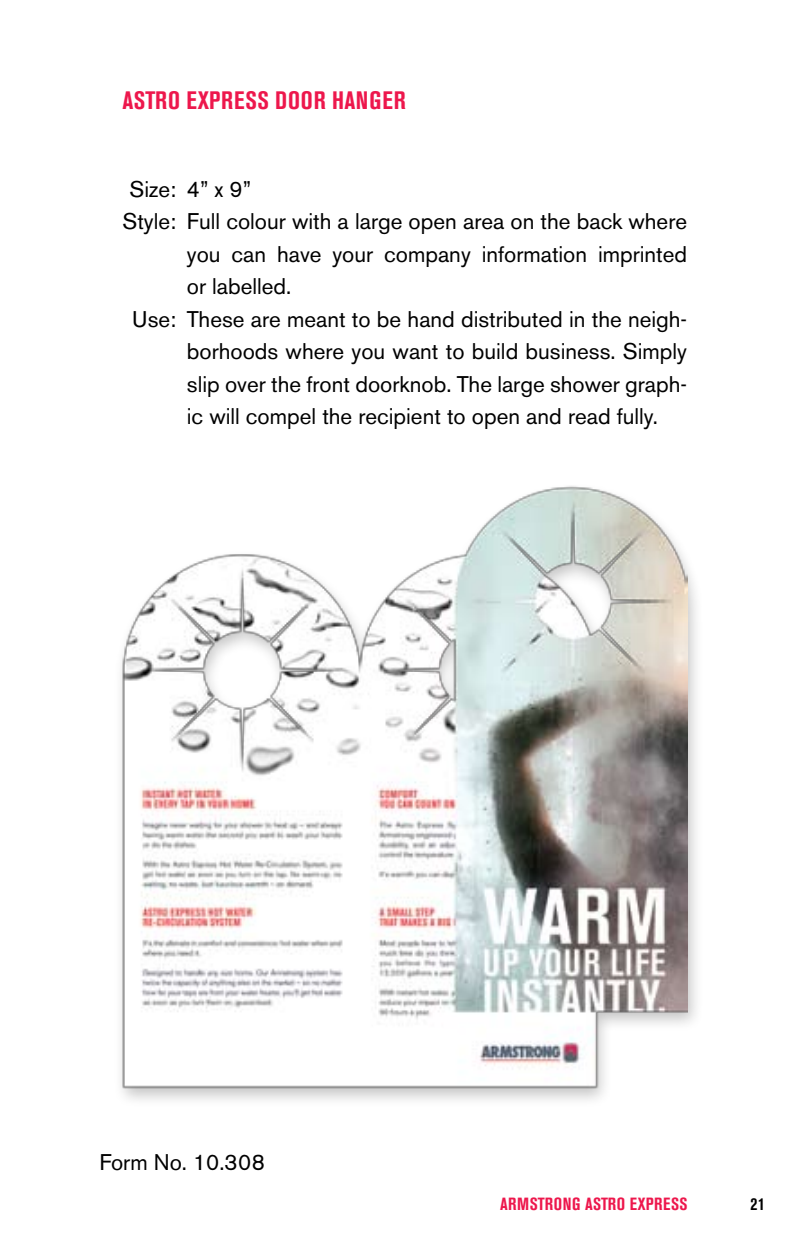
<style>
.page{position:relative;width:810px;height:1260px;background:#fff}
.page>*{position:absolute;margin:0;border:0;box-sizing:border-box;transform-origin:0 0}
.t1{font:700 condensed 25px "Akzidenz Grotesk BE";letter-spacing:.03em;color:#ed174c}
.t2{font:22.5px/32.5px "Akzidenz Grotesk BE";color:#000}
.t3{font:700 condensed 17.5px "Akzidenz Grotesk BE";letter-spacing:.02em;color:#ed174c}
.t4{font:700 condensed 17.5px "Akzidenz Grotesk BE";color:#000}
</style>
<div class="page">
<div style="left:113px;top:482px;width:612px;height:666px;background:#000;opacity:.23"></div>
<img style="left:113px;top:482px;width:574px;height:666px">
<p class="t1" style="left:122px;top:86px;width:285px">ASTRO EXPRESS DOOR HANGER</p>
<p class="t2" style="left:122px;top:173px;width:55px;text-align:center">Size:<br>Style:</p>
<p class="t2" style="left:132px;top:303px;width:46px">Use:</p>
<p class="t2" style="left:187px;top:173px;width:502px">4” x 9”<br>Full colour with a large open area on the back where you can have your company information imprinted or labelled.<br>These are meant to be hand distributed in the neigh&shy;borhoods where you want to build business. Simply slip over the front doorknob. The large shower graph&shy;ic will compel the recipient to open and read fully.</p>
<p class="t2" style="left:99px;top:1146px;width:167px">Form No. 10.308</p>
<p class="t3" style="left:500px;top:1194px;width:189px">ARMSTRONG ASTRO EXPRESS</p>
<p class="t4" style="left:750px;top:1194px;width:16px">21</p>
</div>
